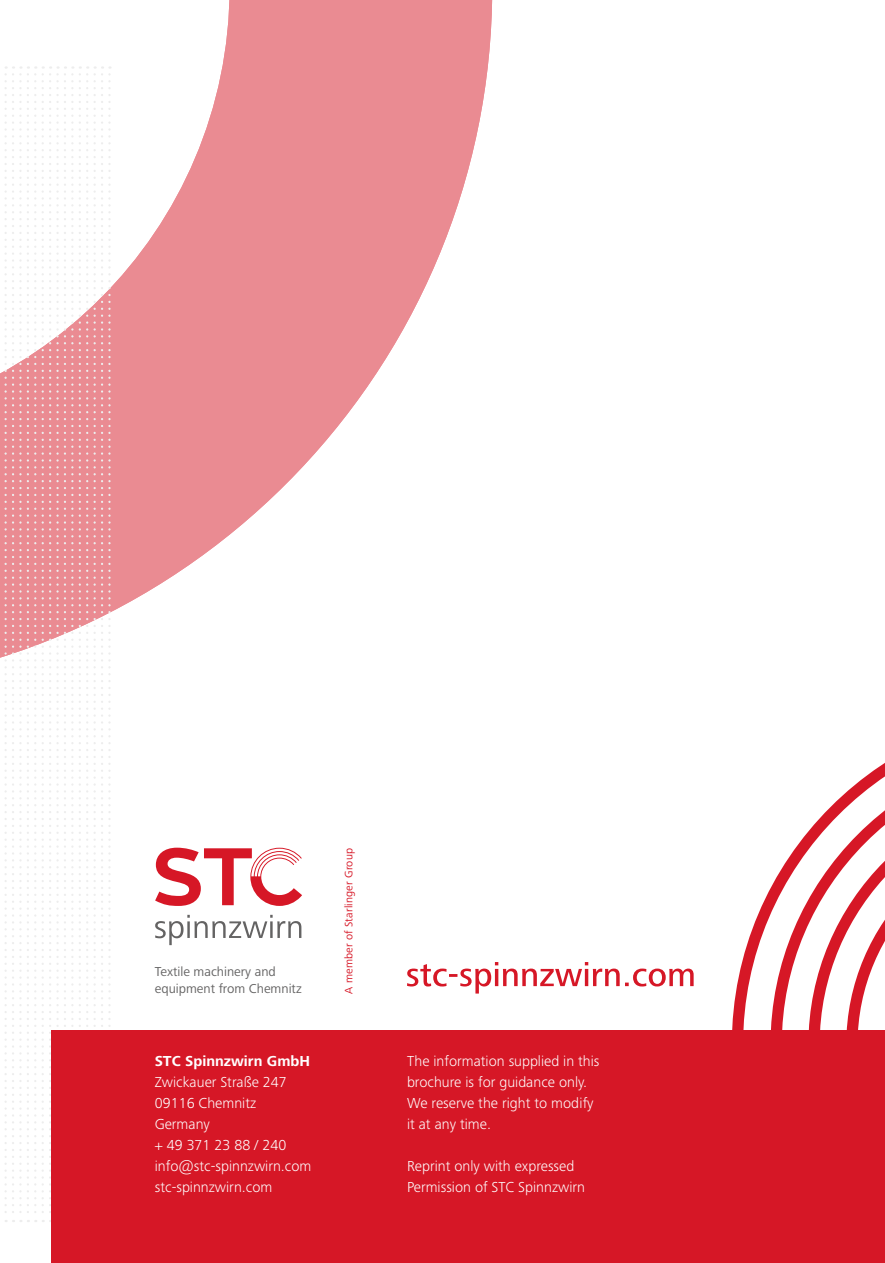
<style>
.page{position:relative;width:885px;height:1263px;background:#fff}
.page>*{position:absolute;margin:0;border:0;box-sizing:border-box;transform-origin:0 0}
.t1{font:300 15px/21px "Frutiger Next Pro";color:#fff}
.t2{font:700 15px "Frutiger Next Pro";color:#fff}
.t3{font:13.35px/17px "Frutiger Next Pro";color:#646363}
.t4{font:11.25px "Frutiger Next Pro";letter-spacing:.015em;color:#d61726}
</style>
<div class="page">
<svg style="left:0;top:0;width:492px;height:658px;fill:#ea8b92"></svg>
<svg style="left:5px;top:66px;width:31px;height:1156px"></svg>
<svg style="left:42px;top:66px;width:31px;height:1156px"></svg>
<svg style="left:79px;top:66px;width:32px;height:961px"></svg>
<div style="left:51px;top:1030px;width:833px;height:233px;background:#d61726"></div>
<svg style="left:407px;top:962px;width:286px;height:31px"></svg>
<svg style="left:155px;top:915px;width:146px;height:30px"></svg>
<svg style="left:155px;top:848px;width:147px;height:58px"></svg>
<svg style="left:732px;top:763px;width:152px;height:267px"></svg>
<p class="t3" style="left:155px;top:963px;width:148px">Textile machinery and equipment from Chemnitz</p>
<p class="t2" style="left:155px;top:1052px;width:157px">STC Spinnzwirn GmbH</p>
<p class="t1" style="left:155px;top:1071px;width:158px">Zwickauer Straße 247<br>09116 Chemnitz<br>Germany<br>+ 49 371 23 88 / 240 info@stc-spinnzwirn.com stc-spinnzwirn.com</p>
<p class="t4" style="left:342px;top:993px;width:147px;rotate:-90deg">A member of Starlinger Group</p>
<p class="t1" style="left:407px;top:1050px;width:194px">The information supplied in this brochure is for guidance only.<br>We reserve the right to modify it at any time.</p>
<p class="t1" style="left:407px;top:1155px;width:179px">Reprint only with expressed<br>Permission of STC Spinnzwirn</p>
</div>
